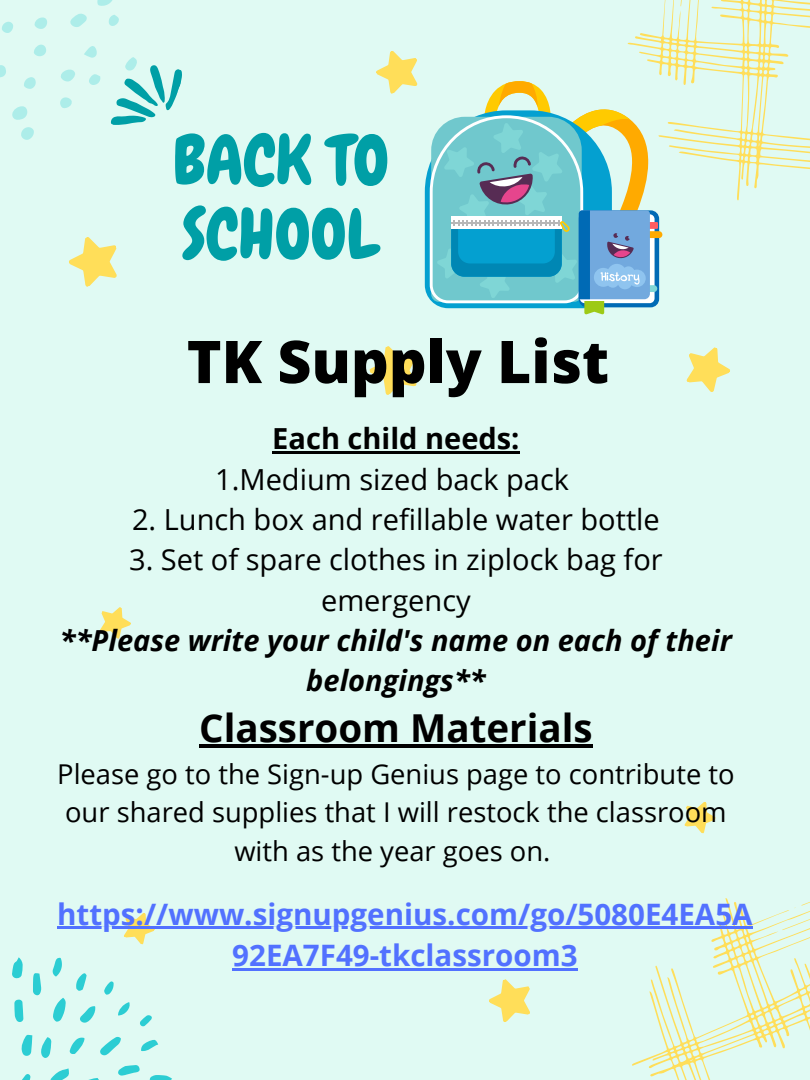
<style>
.page{position:relative;width:810px;height:1080px;background:#e0faf3}
.page>*{position:absolute;margin:0;border:0;box-sizing:border-box;transform-origin:0 0}
.t1{font:68.38px/73.8px "Chewy";color:#009fa6}
.t2{font:800 58.94px "Open Sans";color:#000}
.t3{font:700 38.5px "Open Sans";color:#000}
.t4{font:700 29.56px/41.2px "Open Sans";color:#5271ff;text-align:center}
.t5{font:29px/40.3px "Open Sans";color:#000;text-align:center}
.t6{font:italic 700 29px/40.3px "Open Sans";color:#000;text-align:center}
.t7{font:700 29px "Open Sans";color:#000}
.t8{font:27.31px/38.2px "Open Sans";color:#000;text-align:center}
</style>
<div class="page">
<svg style="left:627px;top:0;width:183px;height:282px"></svg>
<svg style="left:627px;top:0;width:120px;height:7px"></svg>
<svg style="left:632px;top:898px;width:178px;height:182px"></svg>
<svg style="left:782px;top:1079px;width:28px;height:1px"></svg>
<svg style="left:782px;top:898px;width:28px;height:70px"></svg>
<svg style="left:12px;top:957px;width:160px;height:123px"></svg>
<div style="left:579px;top:210px;width:80px;height:97px;background:#006ab5;border-radius:8px"></div>
<div style="left:580px;top:214px;width:75px;height:89px;background:#fff;border-radius:5px"></div>
<div style="left:638px;top:222px;width:20px;height:7px;background:#fe5c61"></div>
<div style="left:642px;top:231px;width:20px;height:7px;background:#fa0;border-radius:3px"></div>
<div style="left:637px;top:285px;width:20px;height:7px;background:#7fd6d6;border-radius:3px"></div>
<svg style="left:376px;top:44px;width:274px;height:270px"></svg>
<svg style="left:69px;top:237px;width:48px;height:50px"></svg>
<svg style="left:686px;top:347px;width:44px;height:45px"></svg>
<svg style="left:489px;top:979px;width:41px;height:43px"></svg>
<svg style="left:369px;top:346px;width:48px;height:49px"></svg>
<svg style="left:100px;top:607px;width:31px;height:32px"></svg>
<svg style="left:684px;top:802px;width:32px;height:32px"></svg>
<svg style="left:124px;top:913px;width:31px;height:32px"></svg>
<svg style="left:61px;top:69px;width:14px;height:13px"></svg>
<svg style="left:12px;top:106px;width:22px;height:34px"></svg>
<svg style="left:0;top:65px;width:6px;height:13px"></svg>
<svg style="left:34px;top:17px;width:13px;height:12px"></svg>
<svg style="left:110px;top:57px;width:72px;height:68px"></svg>
<svg style="left:34px;top:44px;width:12px;height:13px"></svg>
<svg style="left:24px;top:77px;width:12px;height:12px"></svg>
<svg style="left:60px;top:97px;width:12px;height:11px"></svg>
<svg style="left:84px;top:46px;width:13px;height:12px"></svg>
<svg style="left:2px;top:21px;width:11px;height:12px"></svg>
<svg style="left:89px;top:74px;width:12px;height:11px"></svg>
<svg style="left:70px;top:0;width:49px;height:27px"></svg>
<hr style="left:272px;top:451px;width:248px;height:3px;background:#000">
<hr style="left:199px;top:745px;width:394px;height:3px;background:#000">
<hr style="left:57px;top:926px;width:696px;height:3px;background:#5271ff">
<hr style="left:232px;top:968px;width:346px;height:2px;background:#5271ff">
<p class="t1" style="left:173px;top:124px;width:217px">BACK TO<br>SCHOOL</p>
<p class="t2" style="left:187px;top:320px;width:424px">TK Supply List</p>
<p class="t7" style="left:272px;top:418px;width:249px">Each child needs:</p>
<p class="t5" style="left:215px;top:458px;width:355px">1.Medium sized back pack</p>
<p class="t5" style="left:132px;top:499px;width:529px">2. Lunch box and refillable water bottle</p>
<p class="t5" style="left:129px;top:539px;width:535px">3. Set of spare clothes in ziplock bag for emergency</p>
<p class="t6" style="left:60px;top:620px;width:673px">**Please write your child's name on each of their belongings**</p>
<p class="t3" style="left:199px;top:701px;width:395px">Classroom Materials</p>
<p class="t8" style="left:57px;top:754px;width:679px">Please go to the Sign-up Genius page to contribute to our shared supplies that I will restock the classroom with as the year goes on.</p>
<p class="t4" style="left:57px;top:892px;width:697px">https://www.signupgenius.com/go/5080E4EA5A<br>92EA7F49-tkclassroom3</p>
</div>
